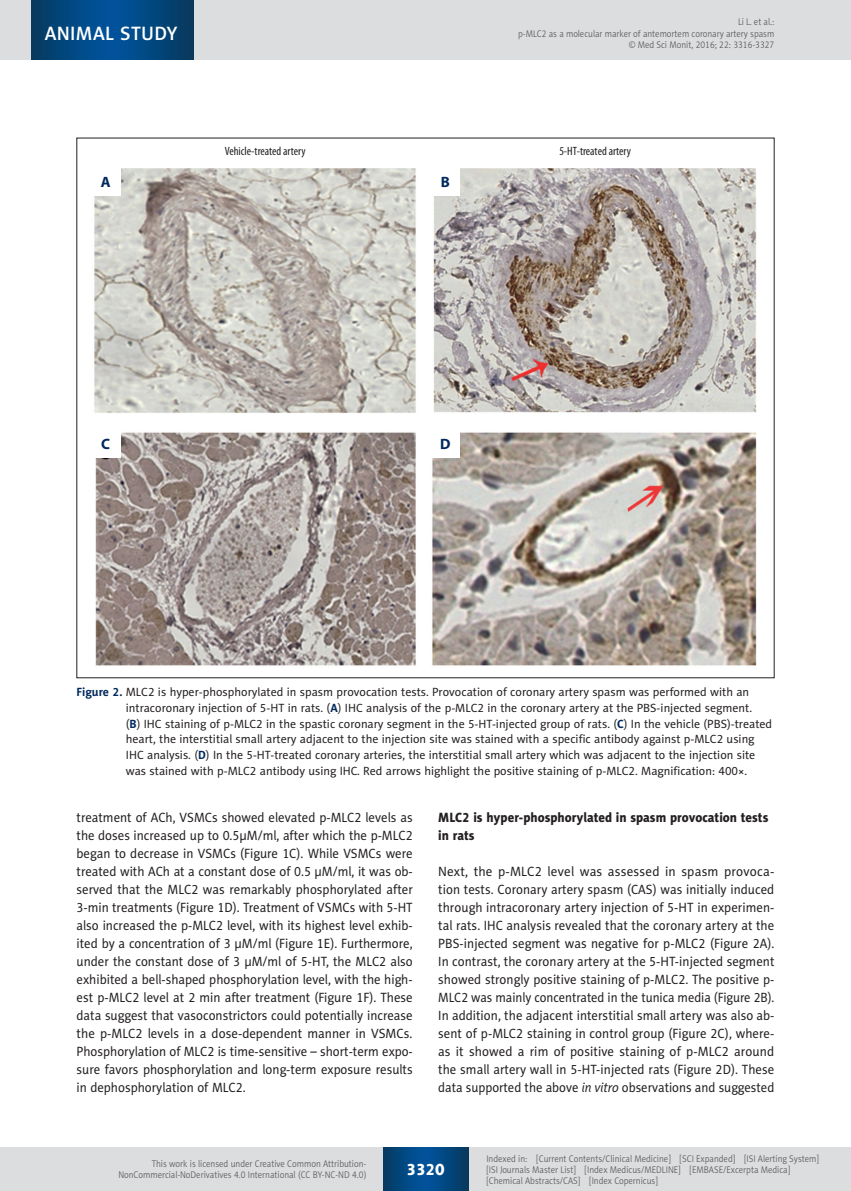
<style>
.page{position:relative;width:851px;height:1191px;background:#fff}
.page>*{position:absolute;margin:0;border:0;box-sizing:border-box;transform-origin:0 0}
.t1{font:19.5px "Naomi Sans EFN Medium";letter-spacing:.015em;color:#fff}
.t2{font:16.5px "Naomi Sans EFN Heavy";color:#fff}
.t3{font:700 15px "Myriad Pro";color:#00295c}
.MSM_Body{font:13.5px/18px "Naomi Sans EFN";color:#231f20;text-align:justify;scale:.95 1}
.MSM_Body-2{font:13.5px/18px "Naomi Sans EFN";color:#231f20;text-align:justify}
.MSM_Headline_2{font:13.5px/18px "Naomi Sans EFN Heavy";color:#231f20;scale:.95 1}
.MSM_Rycina_tytul{font:12px/15.8px "Naomi Sans EFN";color:#231f20}
.t4{font:condensed 12px "Myriad Pro";color:#231f20}
.t5{font:9.75px/11.2px "Naomi Sans EFN Light";color:#57585a;text-align:right;scale:.9 1}
.s1{font-weight:700;color:#00295c}
.s2{font-style:italic}
</style>
<div class="page">
<img style="left:94px;top:168px;width:663px;height:498px">
<div style="left:91px;top:168px;width:29px;height:28px;background:#fff"></div>
<div style="left:91px;top:430px;width:29px;height:28px;background:#fff"></div>
<div style="left:430px;top:168px;width:30px;height:28px;background:#fff"></div>
<div style="left:430px;top:430px;width:30px;height:28px;background:#fff"></div>
<div style="left:0;top:1148px;width:850px;height:43px;background:#dcdddf"></div>
<svg style="left:383px;top:1147px;width:85px;height:43px;background:#02477e"></svg>
<div style="left:0;top:0;width:850px;height:60px;background:#dcdddf"></div>
<hr style="left:850px;top:0;width:1px;height:60px;background:#dcdddf">
<svg style="left:32px;top:0;width:161px;height:60px;background:#02477f"></svg>
<h1 class="t1" style="left:45px;top:22px;width:134px">ANIMAL STUDY</h1>
<p class="t3" style="left:101px;top:172px;width:11px">A</p>
<p class="t5" style="left:518px;top:16px;width:286px">Li L. et al.:<br>p-MLC2 as a molecular marker of antemortem coronary artery spasm © Med Sci Monit, 2016; 22: 3316-3327</p>
<p class="t4" style="left:225px;top:145px;width:82px">Vehicle-treated artery</p>
<p class="t4" style="left:559px;top:145px;width:73px">5-HT-treated artery</p>
<p class="t3" style="left:440px;top:172px;width:11px">B</p>
<p class="t3" style="left:101px;top:434px;width:10px">C</p>
<p class="t3" style="left:440px;top:434px;width:12px">D</p>
<p class="MSM_Rycina_tytul" style="left:126px;top:684px;width:647px;text-indent:-49px"><span class="s1">Figure 2.</span> MLC2 is hyper-phosphorylated in spasm provocation tests. Provocation of coronary artery spasm was performed with an intracoronary injection of 5-HT in rats. (<span class="s1">A</span>) IHC analysis of the p-MLC2 in the coronary artery at the PBS-injected segment.<br>(<span class="s1">B</span>) IHC staining of p-MLC2 in the spastic coronary segment in the 5-HT-injected group of rats. (<span class="s1">C</span>) In the vehicle (PBS)-treated heart, the interstitial small artery adjacent to the injection site was stained with a specific antibody against p-MLC2 using IHC analysis. (<span class="s1">D</span>) In the 5-HT-treated coronary arteries, the interstitial small artery which was adjacent to the injection site was stained with p-MLC2 antibody using IHC. Red arrows highlight the positive staining of p-MLC2. Magnification: 400×.</p>
<p class="MSM_Body" style="left:77px;top:808px;width:355px">treatment of ACh, VSMCs showed elevated p-MLC2 levels as the doses increased up to 0.5μM/ml, after which the p-MLC2 began to decrease in VSMCs (Figure 1C). While VSMCs were treated with ACh at a constant dose of 0.5 μM/ml, it was ob&shy;served that the MLC2 was remarkably phosphorylated after 3-min treatments (Figure 1D). Treatment of VSMCs with 5-HT also increased the p-MLC2 level, with its highest level exhib&shy;ited by a concentration of 3 μM/ml (Figure 1E). Furthermore, under the constant dose of 3 μM/ml of 5-HT, the MLC2 also exhibited a bell-shaped phosphorylation level, with the high&shy;est p-MLC2 level at 2 min after treatment (Figure 1F). These data suggest that vasoconstrictors could potentially increase the p-MLC2 levels in a dose-dependent manner in VSMCs.<br>Phosphorylation of MLC2 is time-sensitive – short-term expo&shy;sure favors phosphorylation and long-term exposure results in dephosphorylation of MLC2.</p>
<p class="MSM_Headline_2" style="left:438px;top:808px;width:349px">MLC2 is hyper-phosphorylated in spasm provocation tests in rats</p>
<p class="MSM_Body-2" style="left:438px;top:862px;width:338px">Next, the p-MLC2 level was assessed in spasm provoca&shy;tion tests. Coronary artery spasm (CAS) was initially induced through intracoronary artery injection of 5-HT in experimen&shy;tal rats. IHC analysis revealed that the coronary artery at the PBS-injected segment was negative for p-MLC2 (Figure 2A).<br>In contrast, the coronary artery at the 5-HT-injected segment showed strongly positive staining of p-MLC2. The positive p-MLC2 was mainly concentrated in the tunica media (Figure 2B).<br>In addition, the adjacent interstitial small artery was also ab&shy;sent of p-MLC2 staining in control group (Figure 2C), where&shy;as it showed a rim of positive staining of p-MLC2 around the small artery wall in 5-HT-injected rats (Figure 2D). These data supported the above <span class="s2">in vitro</span> observations and suggested</p>
<p class="t5" style="left:118px;top:1158px;width:277px">This work is licensed under Creative Common Attribution-<br>NonCommercial-NoDerivatives 4.0 International (CC BY-NC-ND 4.0)</p>
<p class="t2" style="left:406px;top:1159px;width:40px">3320</p>
<p class="t5" style="left:486px;top:1152px;width:371px;text-align:left">Indexed in: [Current Contents/Clinical Medicine] [SCI Expanded] [ISI Alerting System] [ISI Journals Master List] [Index Medicus/MEDLINE] [EMBASE/Excerpta Medica] [Chemical Abstracts/CAS] [Index Copernicus]</p>
</div>
